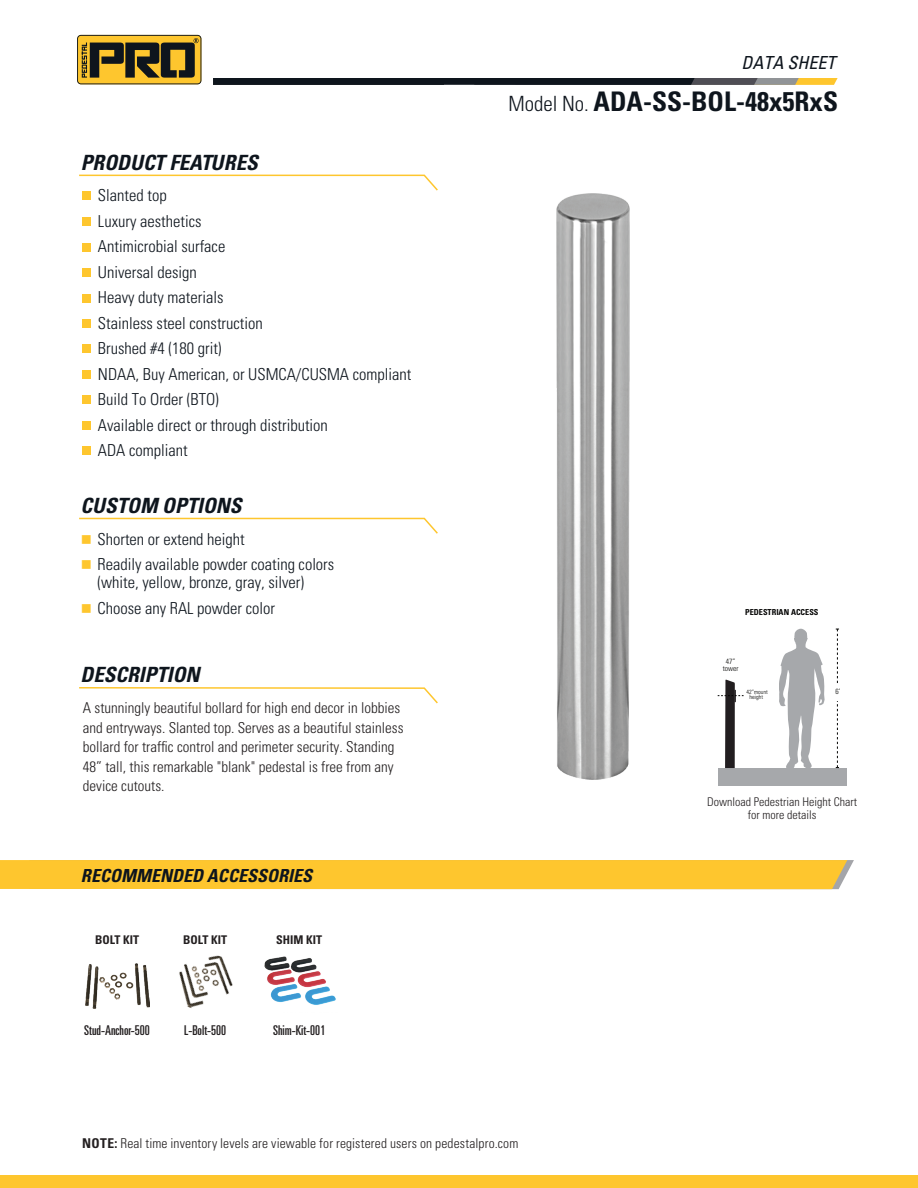
<style>
.page{position:relative;width:918px;height:1188px;background:#fff}
.page>*{position:absolute;margin:0;border:0;box-sizing:border-box;transform-origin:0 0}
.t1{font:700 condensed 27px "Univers LT Std";color:#0e151d}
.t2{font:italic 700 condensed 21px "Univers LT Std";color:#0e151d}
.t3{font:italic 700 condensed 18px "Univers LT Std";color:#0e151d}
.t4{font:italic condensed 18px "Univers LT Std";color:#0e151d}
.t5{font:300 condensed 16.5px/25.5px "Univers LT Std";color:#0e151d}
.t6{font:300 condensed 15px/19.5px "Univers LT Std";color:#231f20}
.t7{font:300 condensed 13.5px "Univers LT Std";letter-spacing:.015em;color:#231f20}
.t8{font:ultra-condensed 13.5px "Univers LT Std";color:#231f20}
.t9{font:300 condensed 12px/13.5px "Univers LT Std";color:#231f20;text-align:center}
.t10{font:700 condensed 12px "Univers LT Std";color:#231f20}
.t11{font:700 condensed 8.25px "Univers LT Std";color:#050504}
.t12{font:300 condensed 7.5px/7.1px "Univers LT Std";color:#050504;text-align:center}
.t13{font:300 condensed 6px/5.6px "Univers LT Std";color:#050504;text-align:center}
.s1{color:#fec62e}
.s2{font-weight:300;font-size:21px}
.s3{font-weight:700}
</style>
<div class="page">
<div style="left:0;top:1176px;width:918px;height:12px;background:#fec62e"></div>
<div style="left:0;top:860px;width:854px;height:29px;background:#fec62e"></div>
<svg style="left:213px;top:78px;width:625px;height:7px;background:#2e302d"></svg>
<svg style="left:77px;top:35px;width:124px;height:49px;background:#8d7226"></svg>
<svg style="left:79px;top:174px;width:359px;height:18px"></svg>
<svg style="left:79px;top:517px;width:359px;height:17px"></svg>
<svg style="left:79px;top:687px;width:359px;height:17px"></svg>
<div style="left:83px;top:192px;width:8px;height:8px;background:#fec62e"></div>
<div style="left:83px;top:217px;width:8px;height:9px;background:#fec62e"></div>
<div style="left:83px;top:243px;width:8px;height:8px;background:#fec62e"></div>
<div style="left:83px;top:268px;width:8px;height:9px;background:#fec62e"></div>
<div style="left:83px;top:294px;width:8px;height:8px;background:#fec62e"></div>
<div style="left:83px;top:319px;width:8px;height:9px;background:#fec62e"></div>
<div style="left:83px;top:345px;width:8px;height:8px;background:#fec62e"></div>
<div style="left:83px;top:370px;width:8px;height:9px;background:#fec62e"></div>
<div style="left:83px;top:396px;width:8px;height:8px;background:#fec62e"></div>
<div style="left:83px;top:421px;width:8px;height:9px;background:#fec62e"></div>
<div style="left:83px;top:446px;width:8px;height:9px;background:#fec62e"></div>
<img style="left:179px;top:955px;width:54px;height:53px">
<img style="left:264px;top:956px;width:72px;height:49px">
<img style="left:85px;top:963px;width:64px;height:46px">
<img style="left:556px;top:193px;width:73px;height:587px">
<div style="left:718px;top:768px;width:129px;height:18px;background:#a6a8ab"></div>
<svg style="left:836px;top:629px;width:3px;height:139px"></svg>
<div style="left:832px;top:684px;width:11px;height:16px;background:#fff"></div>
<svg style="left:718px;top:680px;width:26px;height:88px"></svg>
<svg style="left:779px;top:629px;width:46px;height:139px"></svg>
<p class="t4" style="left:742px;top:51px;width:95px">DATA SHEET</p>
<p class="t2" style="left:81px;top:150px;width:178px">PRODUCT FEATURES</p>
<p class="t5" style="left:98px;top:183px;width:315px">Slanted top<br>Luxury aesthetics<br>Antimicrobial surface<br>Universal design<br>Heavy duty materials<br>Stainless steel construction<br>Brushed #4 (180 grit)<br>NDAA, Buy American, or USMCA/CUSMA compliant<br>Build To Order (BTO)<br>Available direct or through distribution<br>ADA compliant</p>
<p class="t2" style="left:81px;top:493px;width:163px">CUSTOM OPTIONS</p>
<p class="t5" style="left:81px;top:526px;width:165px"><span class="s1">■</span> Shorten or extend height</p>
<p class="t5" style="left:98px;top:556px;width:238px;line-height:18px;text-indent:-17px"><span class="s1">■</span> Readily available powder coating colors (white, yellow, bronze, gray, silver)</p>
<p class="t5" style="left:81px;top:595px;width:195px"><span class="s1">■</span> Choose any RAL powder color</p>
<p class="t2" style="left:81px;top:662px;width:121px">DESCRIPTION</p>
<p class="t6" style="left:83px;top:698px;width:322px">A stunningly beautiful bollard for high end decor in lobbies and entryways. Slanted top. Serves as a beautiful stainless bollard for traffic control and perimeter security. Standing 48” tall, this remarkable "blank" pedestal is free from any device cutouts.</p>
<p class="t3" style="left:81px;top:864px;width:233px">RECOMMENDED ACCESSORIES</p>
<p class="t10" style="left:95px;top:932px;width:45px">BOLT KIT</p>
<p class="t10" style="left:183px;top:932px;width:45px">BOLT KIT</p>
<p class="t10" style="left:276px;top:932px;width:48px">SHIM KIT</p>
<p class="t8" style="left:84px;top:1023px;width:67px">Stud-Anchor-500</p>
<p class="t8" style="left:184px;top:1023px;width:44px">L-Bolt-500</p>
<p class="t8" style="left:273px;top:1023px;width:54px">Shim-Kit-001</p>
<h1 class="t1" style="left:508px;top:85px;width:331px"><span class="s2">Model No.</span> ADA-SS-BOL-48x5RxS</h1>
<p class="t11" style="left:745px;top:607px;width:75px">PEDESTRIAN ACCESS</p>
<p class="t12" style="left:723px;top:658px;width:17px">47” tower</p>
<p class="t13" style="left:746px;top:689px;width:23px">42”mount height</p>
<p class="t12" style="left:835px;top:688px;width:7px">6’</p>
<p class="t9" style="left:707px;top:795px;width:151px">Download Pedestrian Height Chart for more details</p>
<p class="t7" style="left:82px;top:1135px;width:438px"><span class="s3">NOTE:</span> Real time inventory levels are viewable for registered users on pedestalpro.com</p>
</div>
